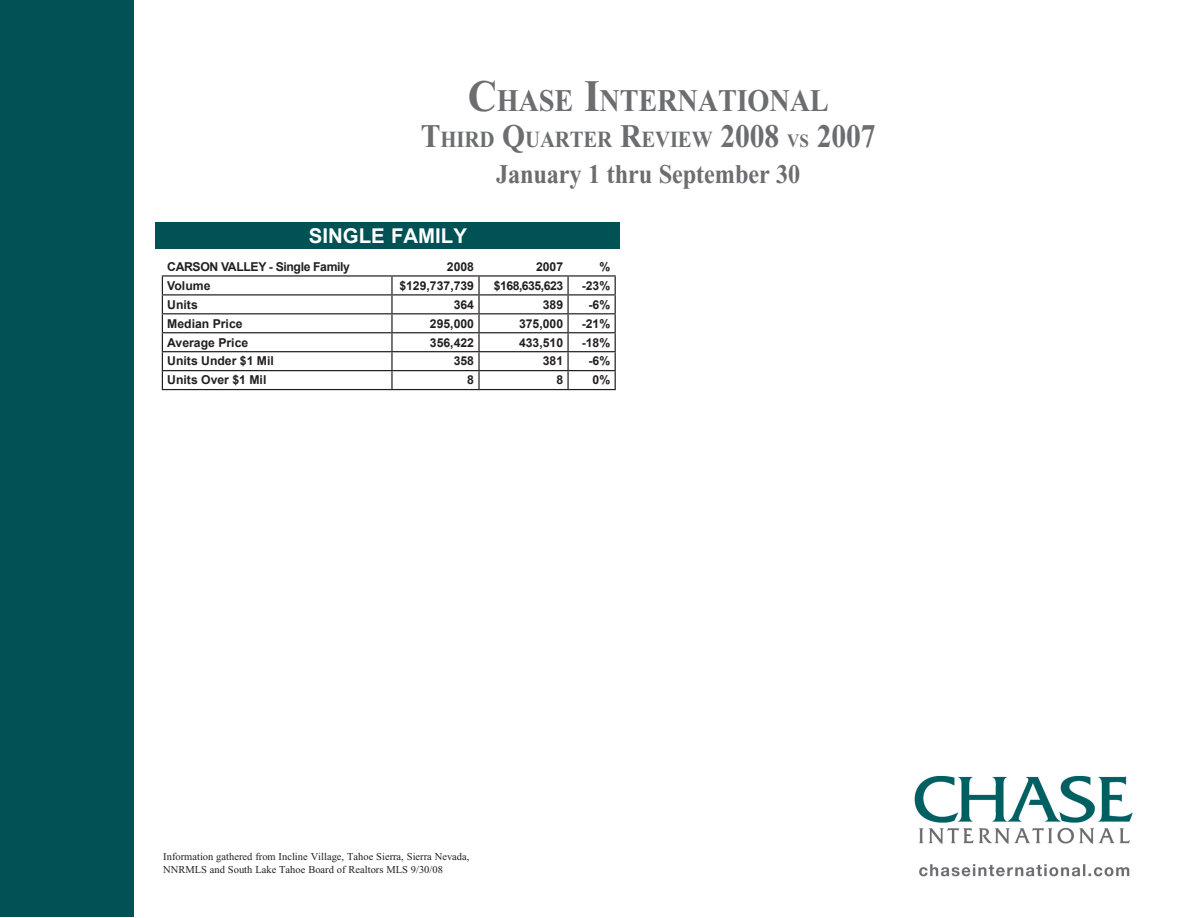
<style>
.page{position:relative;width:1188px;height:918px;background:#fff}
.page>*{position:absolute;margin:0;border:0;box-sizing:border-box;transform-origin:0 0}
.t1{font:700 31.5px "Times New Roman";letter-spacing:-.005em;color:#6c6d70;scale:.9 1}
.t2{font:700 27px "Times New Roman";letter-spacing:-.005em;color:#6c6d70;scale:.9 1}
.t3{font:700 23.1px "Times New Roman";letter-spacing:-.005em;color:#6c6d70;scale:.9 1}
.t4{font:700 20.4px "Arial";color:#fff}
.t5{font:700 12.15px "Arial";color:#231f20}
.t6{font:700 12.15px "Arial";letter-spacing:-.03em;color:#231f20}
.t7{font:700 12.15px "Arial";letter-spacing:-.04em;color:#231f20}
.t8{font:10.5px/12.6px "Times New Roman";color:#231f20}
.s1{font-size:45px}
.s2{font-size:33px}
.s3{font-size:18.9px}
</style>
<div class="page">
<div style="left:0;top:0;width:134px;height:917px;background:#005254"></div>
<div style="left:156px;top:222px;width:464px;height:27px;background:#005254"></div>
<img style="left:914px;top:775px;width:219px;height:102px">
<hr style="left:162px;top:313px;width:230px;height:1px;background:#231f20">
<hr style="left:392px;top:313px;width:87px;height:1px;background:#231f20">
<hr style="left:479px;top:313px;width:89px;height:1px;background:#231f20">
<hr style="left:568px;top:313px;width:48px;height:1px;background:#231f20">
<hr style="left:162px;top:332px;width:230px;height:1px;background:#231f20">
<hr style="left:392px;top:332px;width:87px;height:1px;background:#231f20">
<hr style="left:479px;top:332px;width:89px;height:1px;background:#231f20">
<hr style="left:568px;top:332px;width:48px;height:1px;background:#231f20">
<hr style="left:162px;top:351px;width:230px;height:1px;background:#231f20">
<hr style="left:392px;top:351px;width:87px;height:1px;background:#231f20">
<hr style="left:479px;top:351px;width:89px;height:1px;background:#231f20">
<hr style="left:568px;top:351px;width:48px;height:1px;background:#231f20">
<hr style="left:162px;top:370px;width:230px;height:1px;background:#231f20">
<hr style="left:392px;top:370px;width:87px;height:1px;background:#231f20">
<hr style="left:479px;top:370px;width:89px;height:1px;background:#231f20">
<hr style="left:568px;top:370px;width:48px;height:1px;background:#231f20">
<hr style="left:162px;top:389px;width:230px;height:1px;background:#231f20">
<hr style="left:392px;top:389px;width:87px;height:1px;background:#231f20">
<hr style="left:479px;top:389px;width:89px;height:1px;background:#231f20">
<hr style="left:568px;top:389px;width:48px;height:1px;background:#231f20">
<hr style="left:392px;top:275px;width:87px;height:2px;background:#231f20">
<hr style="left:479px;top:275px;width:89px;height:2px;background:#231f20">
<hr style="left:568px;top:275px;width:48px;height:2px;background:#231f20">
<hr style="left:162px;top:275px;width:230px;height:2px;background:#231f20">
<svg style="left:162px;top:277px;width:1px;height:112px"></svg>
<svg style="left:391px;top:277px;width:2px;height:112px"></svg>
<svg style="left:478px;top:277px;width:2px;height:112px"></svg>
<svg style="left:567px;top:277px;width:2px;height:112px"></svg>
<svg style="left:615px;top:277px;width:1px;height:112px"></svg>
<hr style="left:162px;top:294px;width:230px;height:2px;background:#231f20">
<hr style="left:392px;top:294px;width:87px;height:2px;background:#231f20">
<hr style="left:479px;top:294px;width:89px;height:2px;background:#231f20">
<hr style="left:568px;top:294px;width:48px;height:2px;background:#231f20">
<h1 class="t1" style="left:468px;top:83px;width:401px"><span class="s1">C</span>HASE <span class="s1">I</span>NTERNATIONAL</h1>
<h3 class="t3" style="left:421px;top:126px;width:507px"><span class="s2">T</span>HIRD <span class="s2">Q</span>UARTER <span class="s2">R</span>EVIEW <span class="s2">2008</span> <span class="s3">VS</span> <span class="s2">2007</span></h3>
<h2 class="t2" style="left:496px;top:159px;width:340px">January 1 thru September 30</h2>
<h3 class="t4" style="left:309px;top:224px;width:160px">SINGLE FAMILY</h3>
<p class="t6" style="left:167px;top:260px;width:184px">CARSON VALLEY - Single Family</p>
<p class="t5" style="left:447px;top:260px;width:29px">2008</p>
<p class="t5" style="left:536px;top:260px;width:29px">2007</p>
<p class="t5" style="left:599px;top:260px;width:12px">%</p>
<p class="t5" style="left:167px;top:279px;width:45px">Volume</p>
<p class="t5" style="left:399px;top:279px;width:76px">$129,737,739</p>
<p class="t7" style="left:494px;top:279px;width:71px">$168,635,623</p>
<p class="t5" style="left:582px;top:279px;width:30px">-23%</p>
<p class="t5" style="left:167px;top:298px;width:32px">Units</p>
<p class="t5" style="left:454px;top:298px;width:22px">364</p>
<p class="t5" style="left:543px;top:298px;width:22px">389</p>
<p class="t5" style="left:589px;top:298px;width:23px">-6%</p>
<p class="t5" style="left:167px;top:317px;width:77px">Median Price</p>
<p class="t5" style="left:430px;top:317px;width:46px">295,000</p>
<p class="t5" style="left:519px;top:317px;width:46px">375,000</p>
<p class="t5" style="left:582px;top:317px;width:30px">-21%</p>
<p class="t5" style="left:167px;top:335px;width:83px">Average Price</p>
<p class="t5" style="left:430px;top:335px;width:46px">356,422</p>
<p class="t5" style="left:519px;top:335px;width:46px">433,510</p>
<p class="t5" style="left:582px;top:335px;width:30px">-18%</p>
<p class="t5" style="left:167px;top:354px;width:108px">Units Under $1 Mil</p>
<p class="t5" style="left:454px;top:354px;width:22px">358</p>
<p class="t5" style="left:543px;top:354px;width:22px">381</p>
<p class="t5" style="left:589px;top:354px;width:23px">-6%</p>
<p class="t5" style="left:167px;top:373px;width:101px">Units Over $1 Mil</p>
<p class="t5" style="left:467px;top:373px;width:8px">8</p>
<p class="t5" style="left:556px;top:373px;width:8px">8</p>
<p class="t5" style="left:593px;top:373px;width:19px">0%</p>
<p class="t8" style="left:163px;top:851px;width:308px">Information gathered from Incline Village, Tahoe Sierra, Sierra Nevada,<br>NNRMLS and South Lake Tahoe Board of Realtors MLS 9/30/08</p>
</div>
